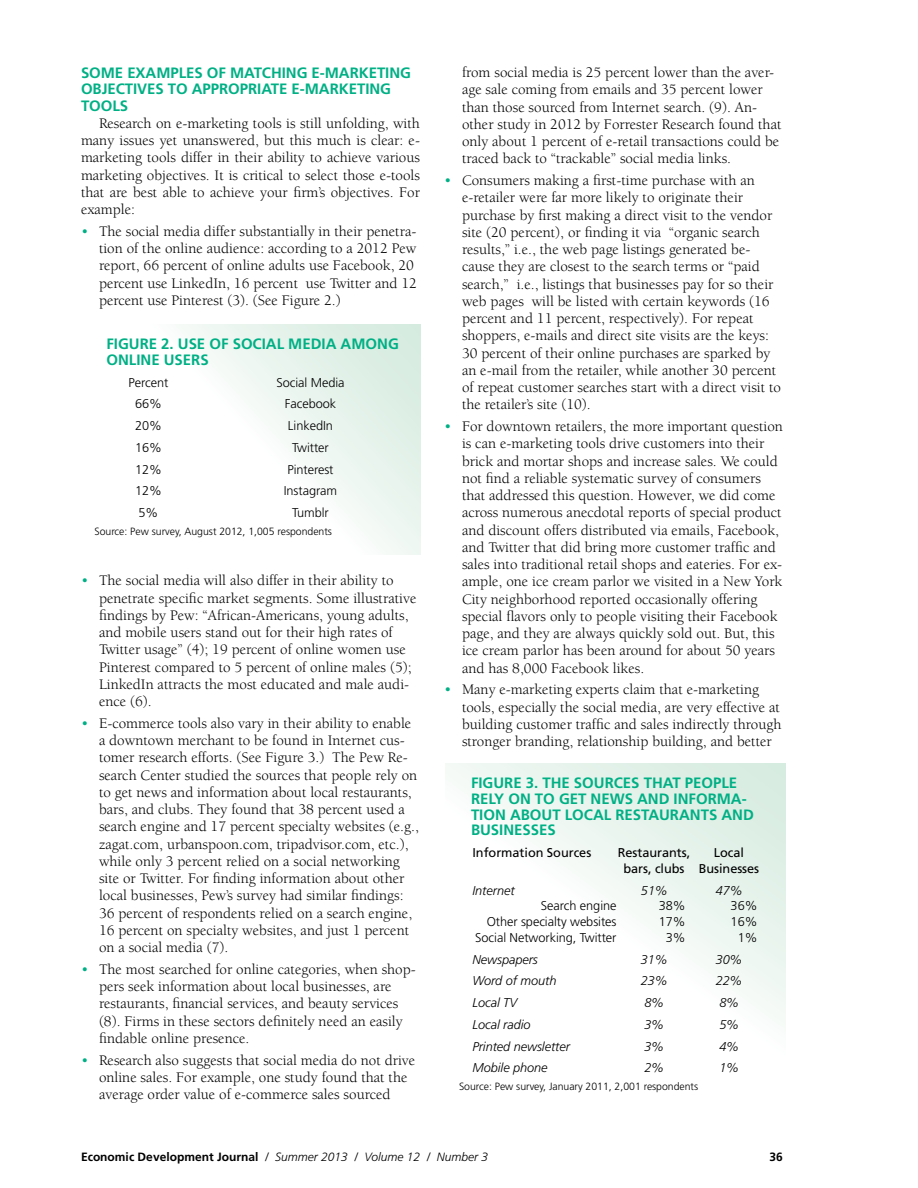
<style>
.page{position:relative;width:918px;height:1188px;background:#fff}
.page>*{position:absolute;margin:0;border:0;box-sizing:border-box;transform-origin:0 0}
.t1{font:15px/17.2px "Berkeley";color:#000}
.t2{font:700 15px/15.8px "Frutiger";color:#00b085}
.t3{font:300 12.75px "Frutiger";letter-spacing:-.005em;color:#000}
.t4{font:italic 300 12.75px "Frutiger";letter-spacing:-.005em;color:#000}
.t5{font:12.75px/15.8px "Frutiger";letter-spacing:-.005em;color:#000}
.t6{font:italic 300 12px "Frutiger";color:#000}
.t7{font:700 12px "Frutiger";color:#000}
.t8{font:300 10.5px "Frutiger";color:#000}
.s1{color:#00b085}
.s2{font-weight:700;font-style:normal}
</style>
<div class="page">
<svg style="left:187px;top:324px;width:234px;height:231px"></svg>
<svg style="left:446px;top:763px;width:339px;height:251px"></svg>
<p class="t2" style="left:81px;top:64px;width:332px;line-height:16.5px">SOME EXAMPLES OF MATCH ING E-MARKETING<br>OBJECTIVES TO APPROPRIATE E-MARKETING<br>TOOLS</p>
<p class="t1" style="left:81px;top:115px;width:341px;text-align:justify;text-indent:18px">Research on e-marketing tools is still unfolding, with many issues yet unanswered, but this much is clear: e&shy;marketing tools differ in their ability to achieve various marketing objectives. It is critical to select those e-tools that are best able to achieve your firm’s objectives. For example:</p>
<p class="t1" style="left:99px;top:223px;width:319px;text-indent:-18px"><span class="s1">•</span> The social media differ substantially in their penetra&shy;tion of the online audience: according to a 2012 Pew report, 66 percent of online adults use Facebook, 20 percent use LinkedIn, 16 percent use Twitter and 12 percent use Pinterest (3). (See Figure 2.)</p>
<p class="t2" style="left:106px;top:336px;width:194px">FIGURE 2. USE OF SOCIAL MED</p>
<p class="t2" style="left:322px;top:336px;width:79px">IA AMONG</p>
<p class="t2" style="left:106px;top:352px;width:104px">ONLINE USERS</p>
<p class="t3" style="left:129px;top:375px;width:41px">Percent</p>
<p class="t3" style="left:276px;top:375px;width:70px">Social Media</p>
<p class="t3" style="left:135px;top:397px;width:28px">66%</p>
<p class="t3" style="left:285px;top:397px;width:53px">Facebook</p>
<p class="t3" style="left:135px;top:419px;width:28px">20%</p>
<p class="t3" style="left:288px;top:419px;width:46px">LinkedIn</p>
<p class="t3" style="left:135px;top:440px;width:28px">16%</p>
<p class="t3" style="left:292px;top:440px;width:38px">Twitter</p>
<p class="t3" style="left:135px;top:462px;width:28px">12%</p>
<p class="t3" style="left:287px;top:462px;width:48px">Pinterest</p>
<p class="t3" style="left:135px;top:484px;width:28px">12%</p>
<p class="t3" style="left:284px;top:484px;width:55px">Instagram</p>
<p class="t3" style="left:139px;top:506px;width:21px">5%</p>
<p class="t3" style="left:292px;top:506px;width:38px">Tumblr</p>
<p class="t8" style="left:94px;top:526px;width:239px">Source: Pew survey, August 2012, 1,005 respondents</p>
<p class="t1" style="left:99px;top:572px;width:319px;text-indent:-18px"><span class="s1">•</span> The social media will also differ in their ability to penetrate specific market segments. Some illustrative findings by Pew: “African-Americans, young adults, and mobile users stand out for their high rates of Twitter usage” (4); 19 percent of online women use Pinterest compared to 5 percent of online males (5); LinkedIn attracts the most educated and male audi&shy;ence (6).</p>
<p class="t1" style="left:99px;top:715px;width:321px;text-indent:-18px"><span class="s1">•</span> E-commerce tools also vary in their ability to enable a downtown merchant to be found in Internet cus&shy;tomer research efforts. (See Figure 3.) The Pew Re&shy;search Center studied the sources that people rely on to get news and information about local restaurants, bars, and clubs. They found that 38 percent used a search engine and 17 percent specialty websites (e.g., zagat.com, urbanspoon.com, tripadvisor.com, etc.), while only 3 percent relied on a social networking site or Twitter. For finding information about other local businesses, Pew’s survey had similar findings:<br>36 percent of respondents relied on a search engine, 16 percent on specialty websites, and just 1 percent on a social media (7).</p>
<p class="t1" style="left:99px;top:961px;width:318px;text-indent:-18px"><span class="s1">•</span> The most searched for online categories, when shop&shy;pers seek information about local businesses, are restaurants, financial services, and beauty services (8). Firms in these sectors definitely need an easily findable online presence.</p>
<p class="t1" style="left:99px;top:1052px;width:318px;text-indent:-18px"><span class="s1">•</span> Research also suggests that social media do not drive online sales. For example, one study found that the average order value of e-commerce sales sourced</p>
<p class="t1" style="left:462px;top:64px;width:321px">from social media is 25 percent lower than the aver&shy;age sale coming from emails and 35 percent lower than those sourced from Internet search. (9). An&shy;other study in 2012 by Forrester Research found that only about 1 percent of e-retail transactions could be traced back to “trackable” social media links.</p>
<p class="t1" style="left:462px;top:172px;width:321px;text-indent:-18px"><span class="s1">•</span> Consumers making a first-time purchase with an e-retailer were far more likely to originate their purchase by first making a direct visit to the vendor site (20 percent), or finding it via “organic search results,” i.e., the web page listings generated be&shy;cause they are closest to the search terms or “paid search,” i.e., listings that businesses pay for so their web pages will be listed with certain keywords (16 percent and 11 percent, respectively). For repeat shoppers, e-mails and direct site visits are the keys:<br>30 percent of their online purchases are sparked by an e-mail from the retailer, while another 30 percent of repeat customer searches start with a direct visit to the retailer’s site (10).</p>
<p class="t1" style="left:462px;top:418px;width:322px;text-indent:-18px"><span class="s1">•</span> For downtown retailers, the more important question is can e-marketing tools drive customers into their brick and mortar shops and increase sales. We could not find a reliable systematic survey of consumers that addressed this question. However, we did come across numerous anecdotal reports of special product and discount offers distributed via emails, Facebook, and Twitter that did bring more customer traffic and sales into traditional retail shops and eateries. For ex&shy;ample, one ice cream parlor we visited in a New York City neighborhood reported occasionally offering special flavors only to people visiting their Facebook page, and they are always quickly sold out. But, this ice cream parlor has been around for about 50 years and has 8,000 Facebook likes.</p>
<p class="t1" style="left:462px;top:681px;width:321px;text-indent:-18px"><span class="s1">•</span> Many e-marketing experts claim that e-marketing tools, especially the social media, are very effective at building customer traffic and sales indirectly through stronger branding, relationship building, and better</p>
<p class="t2" style="left:471px;top:775px;width:282px;text-indent:103px">SOURCES THAT PEOPLE<br>RE LY ON TO GET NEWS AND INFORMA-<br>TION ABOUT LOCAL RESTAURANTS AND<br>BUSINESSES</p>
<p class="t5" style="left:472px;top:845px;width:120px">Information Sources</p>
<p class="t5" style="left:618px;top:845px;width:74px">Restaurants,</p>
<p class="t2" style="left:471px;top:775px;width:82px">FIGURE 3. THE</p>
<p class="t5" style="left:623px;top:845px;width:137px;text-indent:90px">Local bars, clubs Businesses</p>
<p class="t4" style="left:472px;top:883px;width:44px">Internet</p>
<p class="t4" style="left:641px;top:883px;width:28px">51%</p>
<p class="t4" style="left:716px;top:883px;width:28px">47%</p>
<p class="t3" style="left:541px;top:899px;width:77px">Search engine</p>
<p class="t3" style="left:659px;top:899px;width:28px">38%</p>
<p class="t3" style="left:731px;top:899px;width:28px">36%</p>
<p class="t3" style="left:487px;top:915px;width:131px">Other specialty websites</p>
<p class="t3" style="left:659px;top:915px;width:28px">17%</p>
<p class="t3" style="left:731px;top:915px;width:28px">16%</p>
<p class="t3" style="left:475px;top:930px;width:143px">Social Networking, Twitter</p>
<p class="t3" style="left:666px;top:930px;width:21px">3%</p>
<p class="t3" style="left:738px;top:930px;width:21px">1%</p>
<p class="t4" style="left:472px;top:952px;width:67px">Newspapers</p>
<p class="t4" style="left:641px;top:952px;width:28px">31%</p>
<p class="t4" style="left:716px;top:952px;width:28px">30%</p>
<p class="t4" style="left:472px;top:974px;width:86px">Word of mouth</p>
<p class="t4" style="left:641px;top:974px;width:28px">23%</p>
<p class="t4" style="left:716px;top:974px;width:28px">22%</p>
<p class="t4" style="left:472px;top:995px;width:46px">Local TV</p>
<p class="t4" style="left:644px;top:995px;width:21px">8%</p>
<p class="t4" style="left:719px;top:995px;width:21px">8%</p>
<p class="t4" style="left:472px;top:1017px;width:60px">Local radio</p>
<p class="t4" style="left:644px;top:1017px;width:21px">3%</p>
<p class="t4" style="left:719px;top:1017px;width:21px">5%</p>
<p class="t4" style="left:472px;top:1039px;width:99px">Printed newsletter</p>
<p class="t4" style="left:644px;top:1039px;width:21px">3%</p>
<p class="t4" style="left:719px;top:1039px;width:21px">4%</p>
<p class="t4" style="left:472px;top:1061px;width:77px">Mobile phone</p>
<p class="t4" style="left:644px;top:1061px;width:21px">2%</p>
<p class="t4" style="left:719px;top:1061px;width:21px">1%</p>
<p class="t8" style="left:459px;top:1081px;width:241px">Source: Pew survey, January 2011, 2,001 respondents</p>
<p class="t6" style="left:81px;top:1150px;width:409px"><span class="s2">ECONOMIC DEVELOPMENT JOURNAL</span> / Summer 2013 / Volume 12 / Number 3</p>
<p class="t7" style="left:770px;top:1150px;width:15px">36</p>
</div>
